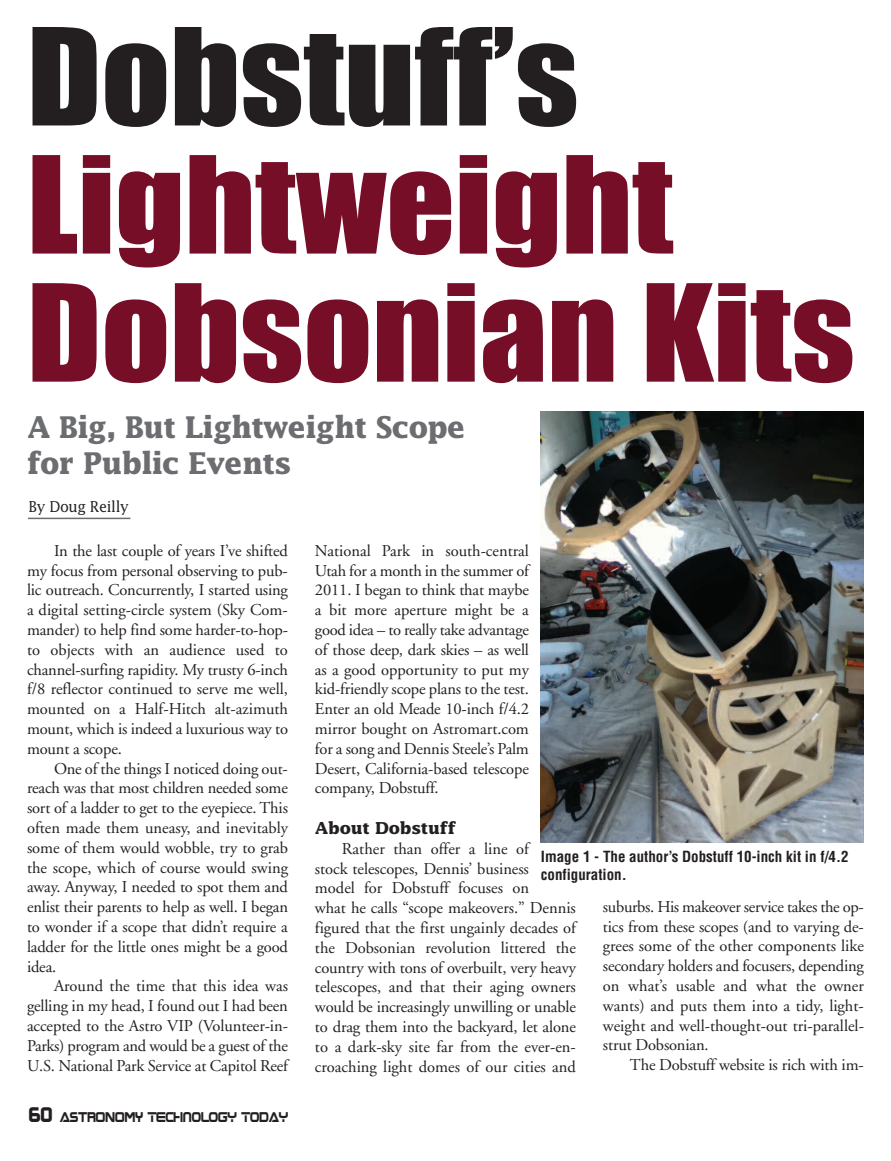
<style>
.page{position:relative;width:891px;height:1161px;background:#fff}
.page>*{position:absolute;margin:0;border:0;box-sizing:border-box;transform-origin:0 0}
.t1{font:124.65px/128.1px "Impact";color:#770e28;scale:1.08 1}
.t2{font:124.65px "Impact";color:#231f20;scale:1.08 1}
.t3{font:700 30px/36px "Lucida";letter-spacing:-.02em;color:#6c6d70;scale:.95 1}
.t4{font:16.5px/19.8px "Adobe Garamond";letter-spacing:-.005em;color:#231f20;text-align:justify}
.t5{font:700 16.5px "Lucida";letter-spacing:-.01em;color:#231f20}
.t6{font:700 condensed 15px/18px "Helvetica";color:#231f20}
.t7{font:15px "Lucida";letter-spacing:-.025em;color:#231f20;scale:.95 1}
.t8{font:11.4px "Boom Box";color:#231f20;scale:.9 1}
.s1{font-size:17.1px}
</style>
<div class="page">
<hr style="left:28px;top:518px;width:102px;height:1px;background:#6c6d70">
<img style="left:541px;top:412px;width:323px;height:430px">
<h1 class="t2" style="left:27px;top:10px;width:512px">Dobstuff’s</h1>
<h1 class="t1" style="left:27px;top:147px;width:768px">Lightweight<br>Dobsonian Kits</h1>
<h2 class="t3" style="left:27px;top:410px;width:463px">A Big, But Lightweight Scope for Public Events</h2>
<p class="t7" style="left:28px;top:498px;width:107px">By Doug Reilly</p>
<p class="t4" style="left:27px;top:542px;width:263px;text-indent:27px">In the last couple of years I’ve shifted my focus from personal observing to pub&shy;lic outreach. Concurrently, I started using a digital setting-circle system (Sky Com&shy;mander) to help find some harder-to-hop&shy;to objects with an audience used to channel-surfing rapidity. My trusty 6-inch f/8 reflector continued to serve me well, mounted on a Half-Hitch alt-azimuth mount, which is indeed a luxurious way to mount a scope.</p>
<p class="t4" style="left:27px;top:760px;width:263px;text-indent:27px">One of the things I noticed doing out&shy;reach was that most children needed some sort of a ladder to get to the eyepiece. This often made them uneasy, and inevitably some of them would wobble, try to grab the scope, which of course would swing away. Anyway, I needed to spot them and enlist their parents to help as well. I began to wonder if a scope that didn’t require a ladder for the little ones might be a good idea.</p>
<p class="t4" style="left:27px;top:978px;width:263px;text-indent:27px">Around the time that this idea was gelling in my head, I found out I had been accepted to the Astro VIP (Volunteer-in-Parks) program and would be a guest of the U.S. National Park Service at Capitol Reef</p>
<p class="t8" style="left:28px;top:1112px;width:290px"><span class="s1">60</span> ASTRONOMY TECHNOLOGY TODAY</p>
<p class="t4" style="left:315px;top:542px;width:216px">National Park in south-central Utah for a month in the summer of 2011. I began to think that maybe a bit more aperture might be a good idea – to really take advantage of those deep, dark skies – as well as a good opportunity to put my kid-friendly scope plans to the test.<br>Enter an old Meade 10-inch f/4.2 mirror bought on Astromart.com for a song and Dennis Steele’s Palm Desert, California-based telescope company, Dobstuff.</p>
<p class="t5" style="left:315px;top:819px;width:142px">About Dobstuff</p>
<p class="t4" style="left:315px;top:840px;width:263px;text-align:left;text-indent:27px">Rather than offer a line of<br>stock telescopes, Dennis’ business<br>model for Dobstuff focuses on<br>what he calls “scope makeovers.” Dennis figured that the first ungainly decades of the Dobsonian revolution littered the country with tons of overbuilt, very heavy telescopes, and that their aging owners would be increasingly unwilling or unable to drag them into the backyard, let alone to a dark-sky site far from the ever-en&shy;croaching light domes of our cities and</p>
<p class="t6" style="left:541px;top:848px;width:309px">Image 1 - The author’s Dobstuff 10-inch kit in f/4.2 configuration.</p>
<p class="t4" style="left:603px;top:898px;width:262px">suburbs. His makeover service takes the op&shy;tics from these scopes (and to varying de&shy;grees some of the other components like secondary holders and focusers, depending on what’s usable and what the owner wants) and puts them into a tidy, light&shy;weight and well-thought-out tri-parallel&shy;strut Dobsonian.</p>
<p class="t4" style="left:630px;top:1056px;width:235px">The Dobstuff website is rich with im-</p>
</div>
